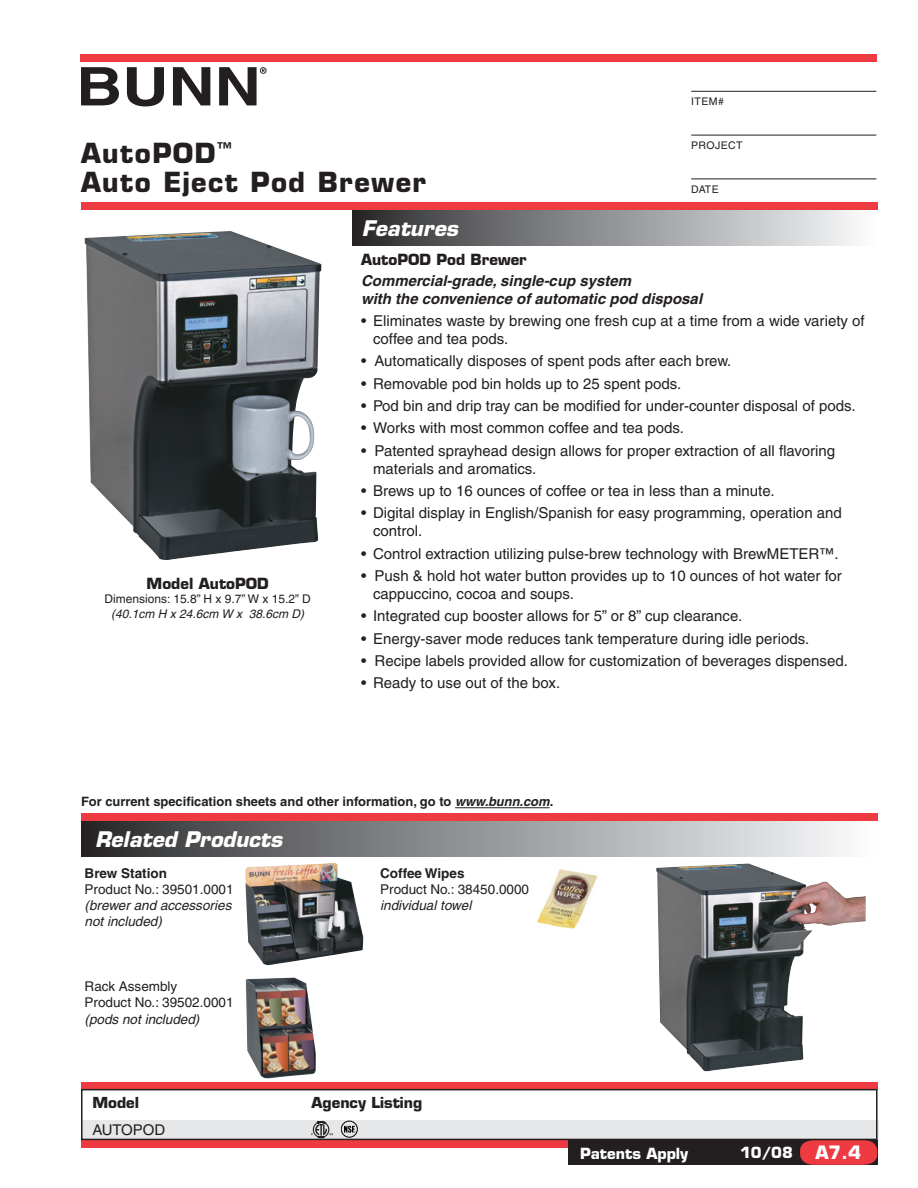
<style>
.page{position:relative;width:918px;height:1188px;background:#fff}
.page>*{position:absolute;margin:0;border:0;box-sizing:border-box;transform-origin:0 0}
.t1{font:700 27px/28.5px "Eurostile";letter-spacing:.055em;color:#231f20}
.t2{font:italic 700 21px "Eurostile";color:#fff}
.t3{font:700 18px "Eurostile";color:#fff}
.t4{font:15px/18px "Helvetica";color:#231f20}
.t5{font:italic 700 15px/18px "Helvetica";color:#231f20}
.t6{font:700 15px "Eurostile";color:#231f20}
.t7{font:700 15px "Eurostile";color:#fff}
.t8{font:700 14.85px "Eurostile";color:#231f20}
.t9{font:14.85px "Helvetica";color:#231f20}
.t10{font:13.5px/16.2px "Helvetica";color:#231f20}
.t11{font:italic 13.5px/16.2px "Helvetica";color:#231f20}
.t12{font:700 13.5px "Helvetica";color:#231f20}
.t13{font:700 12.9px "Helvetica";color:#231f20}
.t14{font:12px "Helvetica";color:#231f20}
.t15{font:italic 12px "Helvetica";color:#231f20}
.t16{font:10.5px "Helvetica";letter-spacing:.04em;color:#231f20}
.s1{font-style:italic}
</style>
<div class="page">
<div style="left:352px;top:204px;width:526px;height:41px;background:linear-gradient(to right,#2c2c2f,#fcfdff)"></div>
<div style="left:81px;top:1140px;width:797px;height:8px;background:#ee3a41"></div>
<div style="left:81px;top:815px;width:797px;height:42px;background:linear-gradient(to right,#2c2c2f,#fcfeff)"></div>
<div style="left:81px;top:202px;width:797px;height:8px;background:#ee3a41"></div>
<svg style="left:81px;top:67px;width:38px;height:38px"></svg>
<svg style="left:127px;top:67px;width:37px;height:39px"></svg>
<svg style="left:173px;top:67px;width:37px;height:38px"></svg>
<svg style="left:219px;top:67px;width:48px;height:38px"></svg>
<div style="left:80px;top:54px;width:796px;height:8px;background:#ee3a41"></div>
<hr style="left:691px;top:91px;width:185px;height:1px;background:#231f20">
<hr style="left:691px;top:135px;width:185px;height:1px;background:#231f20">
<hr style="left:691px;top:179px;width:185px;height:1px;background:#231f20">
<div style="left:81px;top:814px;width:797px;height:7px;background:#ee3a41"></div>
<div style="left:568px;top:1140px;width:310px;height:25px;background:#231f20"></div>
<svg style="left:800px;top:1140px;width:77px;height:25px;background:#de373e"></svg>
<hr style="left:455px;top:807px;width:95px;height:1px;background:#231f20">
<img style="left:84px;top:231px;width:237px;height:329px">
<div style="left:82px;top:1120px;width:797px;height:19px;background:#e6e7e9"></div>
<svg style="left:81px;top:1082px;width:797px;height:8px;background:#ec3940"></svg>
<div style="left:81px;top:1089px;width:796px;height:51px;border:1px solid #231f20"></div>
<img style="left:537px;top:869px;width:61px;height:60px">
<img style="left:245px;top:863px;width:118px;height:102px">
<img style="left:246px;top:977px;width:70px;height:102px">
<img style="left:656px;top:863px;width:210px;height:209px">
<svg style="left:311px;top:1121px;width:22px;height:17px"></svg>
<div style="left:341px;top:1121px;width:17px;height:16px;border:1px solid #000;border-radius:50%"></div>
<svg style="left:344px;top:1126px;width:11px;height:7px"></svg>
<h1 class="t1" style="left:81px;top:139px;width:347px">AutoPOD<sup>™<br></sup>Auto Eject Pod Brewer</h1>
<h2 class="t2" style="left:362px;top:215px;width:98px">Features</h2>
<p class="t16" style="left:691px;top:95px;width:34px">Item#</p>
<p class="t16" style="left:691px;top:139px;width:53px">Project</p>
<p class="t16" style="left:691px;top:183px;width:29px">Date</p>
<p class="t6" style="left:147px;top:574px;width:124px">Model AutoPOD</p>
<p class="t14" style="left:105px;top:592px;width:208px">Dimensions: 15.8” H x 9.7” W x 15.2” D</p>
<p class="t15" style="left:111px;top:607px;width:194px">(40.1cm H x 24.6cm W x 38.6cm D)</p>
<p class="t6" style="left:361px;top:250px;width:167px">AutoPOD Pod Brewer</p>
<p class="t5" style="left:361px;top:271px;width:343px">Commercial-grade, single-cup system<br>with the convenience of automatic pod disposal</p>
<p class="t4" style="left:373px;top:312px;width:493px;text-indent:-12px">• Eliminates waste by brewing one fresh cup at a time from a wide variety of coffee and tea pods.</p>
<p class="t4" style="left:361px;top:352px;width:372px">• Automatically disposes of spent pods after each brew.</p>
<p class="t4" style="left:361px;top:374px;width:322px">• Removable pod bin holds up to 25 spent pods.</p>
<p class="t4" style="left:361px;top:397px;width:496px">• Pod bin and drip tray can be modified for under-counter disposal of pods.</p>
<p class="t4" style="left:361px;top:419px;width:324px">• Works with most common coffee and tea pods.</p>
<p class="t4" style="left:373px;top:441px;width:464px;text-indent:-12px">• Patented sprayhead design allows for proper extraction of all flavoring materials and aromatics.</p>
<p class="t4" style="left:361px;top:482px;width:415px">• Brews up to 16 ounces of coffee or tea in less than a minute.</p>
<p class="t4" style="left:373px;top:504px;width:470px;text-indent:-12px">• Digital display in English/Spanish for easy programming, operation and control.</p>
<p class="t4" style="left:361px;top:544px;width:479px">• Control extraction utilizing pulse-brew technology with BrewMETER™.</p>
<p class="t4" style="left:373px;top:567px;width:470px;text-indent:-12px">• Push &amp; hold hot water button provides up to 10 ounces of hot water for cappuccino, cocoa and soups.</p>
<p class="t4" style="left:361px;top:607px;width:383px">• Integrated cup booster allows for 5” or 8” cup clearance.</p>
<p class="t4" style="left:361px;top:629px;width:450px">• Energy-saver mode reduces tank temperature during idle periods.</p>
<p class="t4" style="left:361px;top:652px;width:488px">• Recipe labels provided allow for customization of beverages dispensed.</p>
<p class="t4" style="left:361px;top:674px;width:201px">• Ready to use out of the box.</p>
<p class="t13" style="left:81px;top:794px;width:474px">For current specification sheets and other information, go to <span class="s1">www.bunn.com</span>.</p>
<h2 class="t2" style="left:95px;top:826px;width:189px">Related Products</h2>
<p class="t12" style="left:85px;top:865px;width:84px">Brew Station</p>
<p class="t10" style="left:85px;top:881px;width:150px">Product No.: 39501.0001</p>
<p class="t11" style="left:85px;top:897px;width:148px">(brewer and accessories not included)</p>
<p class="t10" style="left:85px;top:978px;width:150px">Rack Assembly<br>Product No.: 39502.0001</p>
<p class="t11" style="left:85px;top:1011px;width:116px">(pods not included)</p>
<p class="t12" style="left:380px;top:865px;width:86px">Coffee Wipes</p>
<p class="t10" style="left:380px;top:881px;width:150px">Product No.: 38450.0000</p>
<p class="t11" style="left:380px;top:897px;width:93px">individual towel</p>
<p class="t8" style="left:92px;top:1093px;width:48px">Model</p>
<p class="t8" style="left:312px;top:1093px;width:112px">Agency Listing</p>
<p class="t9" style="left:92px;top:1121px;width:74px">AUTO POD</p>
<p class="t7" style="left:580px;top:1144px;width:110px">Patents Apply</p>
<p class="t7" style="left:740px;top:1143px;width:54px">10/08</p>
<p class="t3" style="left:815px;top:1142px;width:47px">A7.4</p>
</div>
